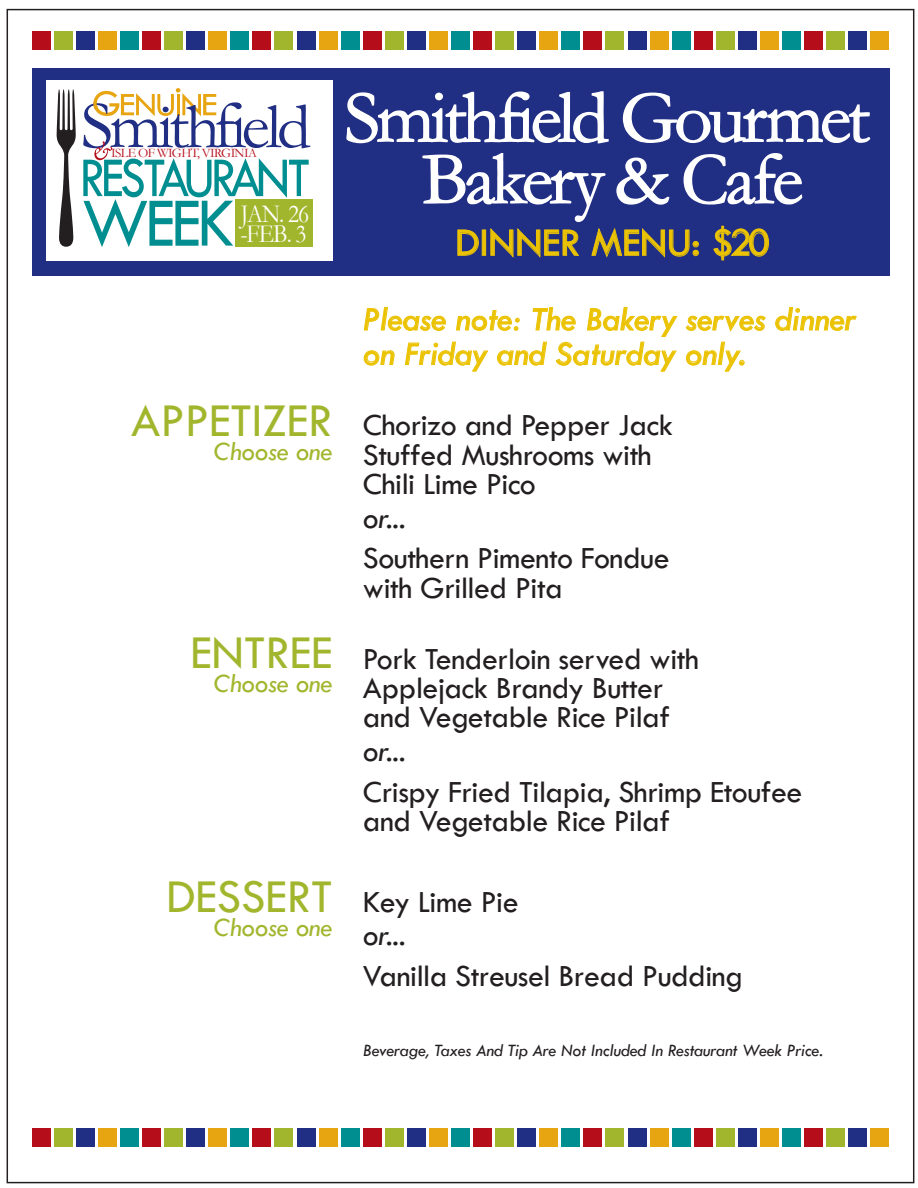
<style>
.page{position:relative;width:918px;height:1188px;background:#fff}
.page>*{position:absolute;margin:0;border:0;box-sizing:border-box;transform-origin:0 0}
.t1{font:75px/61.5px "Garamond";letter-spacing:-.05em;color:#fff;text-align:center}
.t2{font:48.9px "Tw Cen";color:#a2b62d}
.t3{font:40.5px "Tw Cen";color:#ebc304}
.t4{font:italic 34.5px/34.5px "Tw Cen";color:#ebc304}
.t5{font:31.95px/29.4px "Tw Cen";letter-spacing:-.015em;color:#231f20}
.t6{font:italic 31.95px "Tw Cen";color:#231f20}
.t7{font:italic 27.45px "Tw Cen";letter-spacing:-.015em;color:#a2b62d}
.t8{font:26.1px/20px "Garamond";letter-spacing:-.045em;color:#fff;scale:.9 1}
.t9{font:italic 18px "Tw Cen";letter-spacing:-.015em;color:#231f20}
.t10{font:13.05px "Garamond";letter-spacing:-.05em;color:#b50e1a}
</style>
<div class="page">
<div style="left:32px;top:68px;width:857px;height:208px;background:#202e84"></div>
<div style="left:46px;top:80px;width:287px;height:181px;background:#fff"></div>
<div style="left:32px;top:31px;width:18px;height:18px;background:#b50e1a"></div>
<div style="left:54px;top:31px;width:19px;height:18px;background:#a2b62d"></div>
<div style="left:76px;top:31px;width:19px;height:18px;background:#202e84"></div>
<div style="left:98px;top:31px;width:19px;height:18px;background:#e7a512"></div>
<div style="left:120px;top:31px;width:19px;height:18px;background:#008e91"></div>
<div style="left:142px;top:31px;width:19px;height:18px;background:#b50e1a"></div>
<div style="left:164px;top:31px;width:19px;height:18px;background:#a2b62d"></div>
<div style="left:186px;top:31px;width:19px;height:18px;background:#202e84"></div>
<div style="left:209px;top:31px;width:18px;height:18px;background:#e7a512"></div>
<div style="left:231px;top:31px;width:18px;height:18px;background:#008e91"></div>
<div style="left:253px;top:31px;width:18px;height:18px;background:#b50e1a"></div>
<div style="left:275px;top:31px;width:18px;height:18px;background:#a2b62d"></div>
<div style="left:297px;top:31px;width:18px;height:18px;background:#202e84"></div>
<div style="left:319px;top:31px;width:18px;height:18px;background:#e7a512"></div>
<div style="left:341px;top:31px;width:18px;height:18px;background:#008e91"></div>
<div style="left:871px;top:31px;width:18px;height:18px;background:#e7a512"></div>
<div style="left:32px;top:1128px;width:18px;height:18px;background:#b50e1a"></div>
<div style="left:54px;top:1128px;width:19px;height:18px;background:#a2b62d"></div>
<div style="left:76px;top:1128px;width:19px;height:18px;background:#202e84"></div>
<div style="left:98px;top:1128px;width:19px;height:18px;background:#e7a512"></div>
<div style="left:120px;top:1128px;width:19px;height:18px;background:#008e91"></div>
<div style="left:142px;top:1128px;width:19px;height:18px;background:#b50e1a"></div>
<div style="left:164px;top:1128px;width:19px;height:18px;background:#a2b62d"></div>
<div style="left:186px;top:1128px;width:19px;height:18px;background:#202e84"></div>
<div style="left:209px;top:1128px;width:18px;height:18px;background:#e7a512"></div>
<div style="left:231px;top:1128px;width:18px;height:18px;background:#008e91"></div>
<div style="left:253px;top:1128px;width:18px;height:18px;background:#b50e1a"></div>
<div style="left:275px;top:1128px;width:18px;height:18px;background:#a2b62d"></div>
<div style="left:297px;top:1128px;width:18px;height:18px;background:#202e84"></div>
<div style="left:319px;top:1128px;width:18px;height:18px;background:#e7a512"></div>
<div style="left:341px;top:1128px;width:18px;height:18px;background:#008e91"></div>
<div style="left:363px;top:1128px;width:18px;height:18px;background:#b50e1a"></div>
<div style="left:385px;top:1128px;width:19px;height:18px;background:#a2b62d"></div>
<div style="left:407px;top:1128px;width:19px;height:18px;background:#202e84"></div>
<div style="left:429px;top:1128px;width:19px;height:18px;background:#e7a512"></div>
<div style="left:451px;top:1128px;width:19px;height:18px;background:#008e91"></div>
<div style="left:473px;top:1128px;width:19px;height:18px;background:#b50e1a"></div>
<div style="left:495px;top:1128px;width:19px;height:18px;background:#a2b62d"></div>
<div style="left:517px;top:1128px;width:19px;height:18px;background:#202e84"></div>
<div style="left:540px;top:1128px;width:18px;height:18px;background:#e7a512"></div>
<div style="left:562px;top:1128px;width:18px;height:18px;background:#008e91"></div>
<div style="left:584px;top:1128px;width:18px;height:18px;background:#b50e1a"></div>
<div style="left:606px;top:1128px;width:18px;height:18px;background:#a2b62d"></div>
<div style="left:628px;top:1128px;width:18px;height:18px;background:#202e84"></div>
<div style="left:650px;top:1128px;width:18px;height:18px;background:#e7a512"></div>
<div style="left:672px;top:1128px;width:18px;height:18px;background:#008e91"></div>
<div style="left:694px;top:1128px;width:18px;height:18px;background:#b50e1a"></div>
<div style="left:716px;top:1128px;width:19px;height:18px;background:#a2b62d"></div>
<div style="left:738px;top:1128px;width:19px;height:18px;background:#202e84"></div>
<div style="left:760px;top:1128px;width:19px;height:18px;background:#e7a512"></div>
<div style="left:782px;top:1128px;width:19px;height:18px;background:#008e91"></div>
<div style="left:804px;top:1128px;width:19px;height:18px;background:#b50e1a"></div>
<div style="left:826px;top:1128px;width:19px;height:18px;background:#a2b62d"></div>
<div style="left:848px;top:1128px;width:19px;height:18px;background:#202e84"></div>
<div style="left:871px;top:1128px;width:18px;height:18px;background:#e7a512"></div>
<svg style="left:57px;top:89px;width:19px;height:158px"></svg>
<svg style="left:83px;top:88px;width:227px;height:159px"></svg>
<svg style="left:346px;top:8px;width:525px;height:364px"></svg>
<div style="left:235px;top:200px;width:78px;height:47px;background:#a2b62d"></div>
<p class="t10" style="left:111px;top:144px;width:147px">ISLE OF WIGHT, VIRGINIA</p>
<p class="t8" style="left:240px;top:203px;width:78px">JAN. 26 -FEB. 3</p>
<h1 class="t1" style="left:344px;top:85px;width:526px">Smithfield Gourmet<br>Bakery &amp; Cafe</h1>
<p class="t3" style="left:455px;top:218px;width:316px">DINNER MENU: $20</p>
<h2 class="t2" style="left:131px;top:391px;width:203px">APPETIZER</h2>
<p class="t7" style="left:214px;top:435px;width:120px">Choose one</p>
<h2 class="t2" style="left:190px;top:623px;width:144px">ENTREE</h2>
<p class="t7" style="left:214px;top:667px;width:120px">Choose one</p>
<h2 class="t2" style="left:166px;top:867px;width:168px">DESSERT</h2>
<p class="t7" style="left:214px;top:911px;width:120px">Choose one</p>
<p class="t4" style="left:363px;top:302px;width:495px">Please note: The Bakery serves dinner on Friday and Saturday only.</p>
<p class="t5" style="left:363px;top:411px;width:312px">Chorizo and Pepper Jack<br>Stuffed Mushrooms with<br>Chili Lime Pico</p>
<p class="t6" style="left:363px;top:499px;width:44px">or...</p>
<p class="t5" style="left:363px;top:543px;width:308px">Southern Pimento Fondue with Grilled Pita</p>
<p class="t5" style="left:363px;top:644px;width:338px">Pork Tenderloin served with<br>Applejack Brandy Butter and Vegetable Rice Pilaf</p>
<p class="t6" style="left:363px;top:732px;width:44px">or...</p>
<p class="t5" style="left:363px;top:777px;width:441px">Crispy Fried Tilapia, Shrimp Etoufee and Vegetable Rice Pilaf</p>
<p class="t5" style="left:363px;top:887px;width:157px">Key Lime Pie</p>
<p class="t6" style="left:363px;top:916px;width:44px">or...</p>
<p class="t5" style="left:363px;top:961px;width:382px">Vanilla Streusel Bread Pudding</p>
<p class="t9" style="left:363px;top:1039px;width:461px">Beverage, Taxes And Tip Are Not Included In Restaurant Week Price.</p>
</div>
